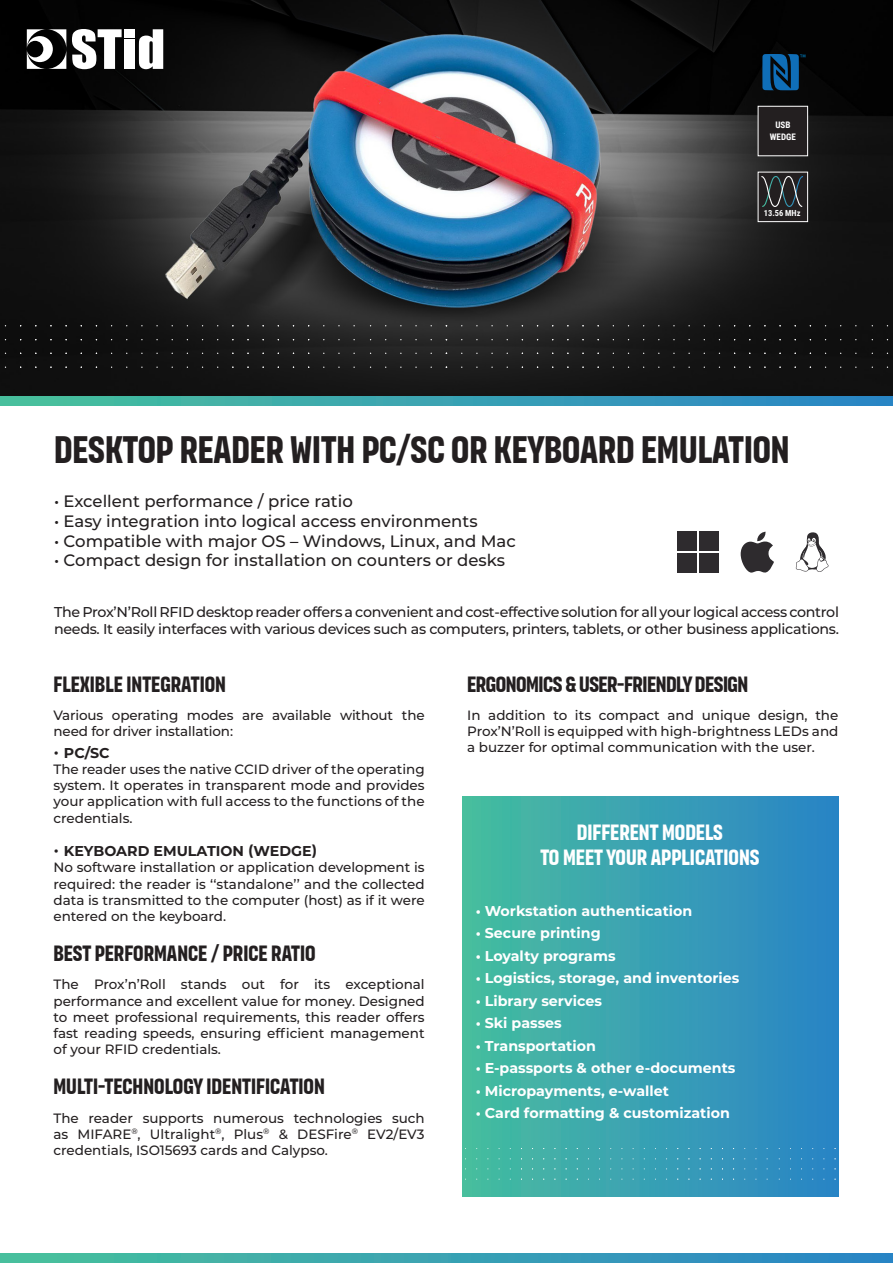
<style>
.page{position:relative;width:893px;height:1263px;background:#fff}
.page>*{position:absolute;margin:0;border:0;box-sizing:border-box;transform-origin:0 0}
.t1{font:39px "Organetto Bold Ultra Cnd";color:#231f20}
.t2{font:22.5px "Organetto Bold Ultra Cnd";color:#231f20}
.t3{font:22.5px "Organetto Bold Ultra Cnd";color:#fff}
.t4{font:22.5px "Organetto Bold Ultra Cnd";letter-spacing:-.02em;color:#231f20}
.t5{font:500 16.5px "Montserrat";color:#231f20}
.t6{font:700 14.25px "Montserrat";color:#fff}
.t7{font:500 14.25px/17.1px "Montserrat";letter-spacing:-.02em;color:#231f20}
.t8{font:700 14.25px "Montserrat";color:#231f20}
.t9{font:500 13.5px/16.2px "Montserrat";color:#231f20;text-align:justify}
.avatage_-_titre{font:700 9px "Roboto Condensed";color:#fff}
.avatage_-_titre-2{font:700 8.4px "Roboto Condensed";color:#fff}
.s1{font-weight:500;font-size:18px}
</style>
<div class="page">
<div style="left:463px;top:796px;width:376px;height:401px;background:linear-gradient(to right,#48be9f,#2a84c7)"></div>
<svg style="left:0;top:1253px;width:893px;height:10px;background:#39a2b1"></svg>
<img style="left:0;top:0;width:893px;height:397px">
<div style="left:124px;top:29px;width:11px;height:8px;background:#fff"></div>
<svg style="left:72px;top:29px;width:50px;height:40px"></svg>
<div style="left:124px;top:40px;width:11px;height:29px;background:#fff"></div>
<svg style="left:139px;top:29px;width:24px;height:40px"></svg>
<svg style="left:27px;top:29px;width:39px;height:40px"></svg>
<svg style="left:762px;top:54px;width:43px;height:36px;background:#0c4877"></svg>
<div style="left:677px;top:531px;width:19px;height:20px;background:#2e2b2e"></div>
<div style="left:699px;top:531px;width:19px;height:20px;background:#2e2b2e"></div>
<div style="left:677px;top:553px;width:19px;height:20px;background:#2e2b2e"></div>
<div style="left:699px;top:553px;width:19px;height:20px;background:#2e2b2e"></div>
<svg style="left:741px;top:532px;width:33px;height:41px"></svg>
<svg style="left:795px;top:532px;width:34px;height:40px"></svg>
<div style="left:758px;top:106px;width:50px;height:50px;background:#231f20"></div>
<div style="left:758px;top:106px;width:50px;height:50px;border:1px solid #fff"></div>
<div style="left:758px;top:172px;width:50px;height:50px;background:#231f20"></div>
<div style="left:758px;top:172px;width:50px;height:50px;border:1px solid #fff"></div>
<svg style="left:761px;top:176px;width:42px;height:31px"></svg>
<svg style="left:0;top:397px;width:893px;height:8px;background:#39a2b1"></svg>
<p class="avatage_-_titre" style="left:775px;top:119px;width:17px">USB</p>
<p class="avatage_-_titre" style="left:770px;top:131px;width:27px">WEDGE</p>
<p class="avatage_-_titre-2" style="left:764px;top:207px;width:38px">13.56 MHz</p>
<p class="t1" style="left:54px;top:425px;width:737px">DESKTOP READER WITH PC/SC OR KEYBOARD EMULATION</p>
<p class="t5" style="left:54px;top:490px;width:300px">• Excellent performance / price ratio</p>
<p class="t5" style="left:54px;top:509px;width:425px">• Easy integration into logical access environments</p>
<p class="t5" style="left:54px;top:529px;width:463px">• Compatible with major OS – Windows, Linux, and Mac</p>
<p class="t5" style="left:54px;top:549px;width:452px">• Compact design for installation on counters or desks</p>
<p class="t7" style="left:54px;top:603px;width:786px">The Prox’N’Roll RFID desktop reader offers a convenient and cost-effective solution for all your logical access control needs. It easily interfaces with various devices such as computers, printers, tablets, or other business applications.</p>
<p class="t2" style="left:53px;top:670px;width:174px">FLEXIBLE INTEGRATION</p>
<p class="t9" style="left:53px;top:706px;width:373px">Various operating modes are available without the need for driver installation:</p>
<p class="t8" style="left:53px;top:742px;width:58px"><span class="s1">•</span> PC/SC</p>
<p class="t9" style="left:53px;top:760px;width:373px">The reader uses the native CCID driver of the operating system. It operates in transparent mode and provides your application with full access to the functions of the credentials.</p>
<p class="t8" style="left:53px;top:841px;width:265px"><span class="s1">•</span> KEYBOARD EMULATION (WEDGE)</p>
<p class="t9" style="left:53px;top:859px;width:373px">No software installation or application development is required: the reader is ‘‘standalone’’ and the collected data is transmitted to the computer (host) as if it were entered on the keyboard.</p>
<p class="t2" style="left:53px;top:939px;width:264px">BEST PERFORMANCE / PRICE RATIO</p>
<p class="t9" style="left:53px;top:976px;width:373px">The Prox’n’Roll stands out for its exceptional performance and excellent value for money. Designed to meet professional requirements, this reader offers fast reading speeds, ensuring efficient management of your RFID credentials.</p>
<p class="t2" style="left:53px;top:1072px;width:273px">MULTI-TECHNOLOGY IDENTIFICATION</p>
<p class="t9" style="left:53px;top:1109px;width:373px">The reader supports numerous technologies such as MIFARE<sup>®</sup>, Ultralight<sup>®</sup>, Plus<sup>®</sup> &amp; DESFire<sup>®</sup> EV2/EV3 credentials, ISO15693 cards and Calypso.</p>
<p class="t4" style="left:467px;top:670px;width:283px">ERGONOMICS &amp; USER-FRIENDLY DESIGN</p>
<p class="t9" style="left:467px;top:706px;width:373px">In addition to its compact and unique design, the Prox’N’Roll is equipped with high-brightness LEDs and a buzzer for optimal communication with the user.</p>
<p class="t3" style="left:577px;top:818px;width:148px">DIFFERENT MODELS</p>
<p class="t3" style="left:540px;top:843px;width:221px">TO MEET YOUR APPLICATIONS</p>
<p class="t6" style="left:476px;top:900px;width:218px">• Workstation authentication</p>
<p class="t6" style="left:476px;top:923px;width:126px">• Secure printing</p>
<p class="t6" style="left:476px;top:945px;width:141px">• Loyalty programs</p>
<p class="t6" style="left:476px;top:968px;width:265px">• Logistics, storage, and inventories</p>
<p class="t6" style="left:476px;top:990px;width:128px">• Library services</p>
<p class="t6" style="left:476px;top:1013px;width:88px">• Ski passes</p>
<p class="t6" style="left:476px;top:1035px;width:122px">• Transportation</p>
<p class="t6" style="left:476px;top:1058px;width:261px">• E-passports &amp; other e-documents</p>
<p class="t6" style="left:476px;top:1080px;width:195px">• Micropayments, e-wallet</p>
<p class="t6" style="left:476px;top:1103px;width:256px">• Card formatting &amp; customization</p>
</div>
